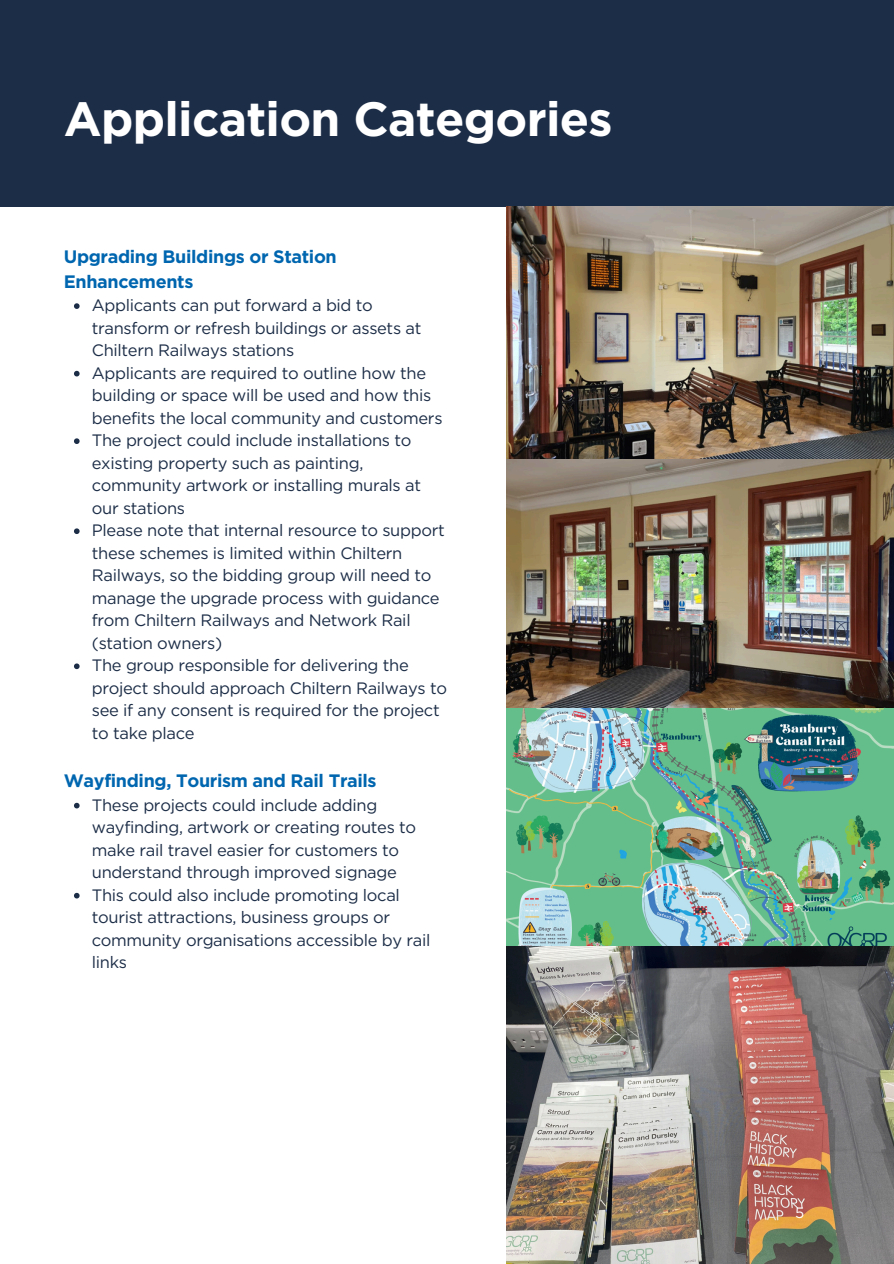
<style>
.page{position:relative;width:894px;height:1264px;background:#fff}
.page>*{position:absolute;margin:0;border:0;box-sizing:border-box;transform-origin:0 0}
.t1{font:700 48px "Gotham";letter-spacing:-.015em;color:#fff}
.t2{font:700 18px/24.8px "Gotham";letter-spacing:-.02em;color:#0066af}
.t3{font:16.5px/22.5px "Gotham";letter-spacing:-.02em;color:#1c2d47}
.t4{font:15px "Gotham";color:#fff}
</style>
<div class="page">
<div style="left:0;top:0;width:893px;height:207px;background:#1c2d47"></div>
<img style="left:506px;top:207px;width:387px;height:501px">
<img style="left:506px;top:708px;width:387px;height:555px">
<svg style="left:74px;top:303px;width:6px;height:6px"></svg>
<svg style="left:74px;top:371px;width:6px;height:5px"></svg>
<svg style="left:74px;top:438px;width:6px;height:6px"></svg>
<svg style="left:74px;top:528px;width:6px;height:6px"></svg>
<svg style="left:74px;top:663px;width:6px;height:6px"></svg>
<svg style="left:74px;top:802px;width:6px;height:6px"></svg>
<svg style="left:74px;top:892px;width:6px;height:6px"></svg>
<h2 class="t1" style="left:64px;top:89px;width:550px">Application Categories</h2>
<h1 class="t2" style="left:64px;top:244px;width:274px">Upgrading Buildings or Station<br>Enhancements</h1>
<h2 class="t3" style="left:92px;top:294px;width:331px">Applicants can put forward a bid to transform or refresh buildings or assets at<br>Chiltern Railways stations</h2>
<p class="t3" style="left:92px;top:361px;width:352px">Applicants are required to outline how the building or space will be used and how this benefits the local community and customers</p>
<p class="t3" style="left:92px;top:429px;width:330px">The project could include installations to existing property such as painting, community artwork or installing murals at our stations</p>
<p class="t3" style="left:92px;top:519px;width:354px">Please note that internal resource to support these schemes is limited within Chiltern Railways, so the bidding group will need to manage the upgrade process with guidance from Chiltern Railways and Network Rail (station owners)</p>
<p class="t3" style="left:92px;top:654px;width:356px">The group responsible for delivering the project should approach Chiltern Railways to see if any consent is required for the project to take place</p>
<p class="t2" style="left:64px;top:768px;width:314px">Wayfinding, Tourism and Rail Trails</p>
<p class="t3" style="left:92px;top:793px;width:326px">These projects could include adding wayfinding, artwork or creating routes to make rail travel easier for customers to understand through improved signage</p>
<p class="t3" style="left:92px;top:883px;width:340px">This could also include promoting local tourist attractions, business groups or community organisations accessible by rail links</p>
<p class="t4" style="left:794px;top:1203px;width:11px">5</p>
</div>
